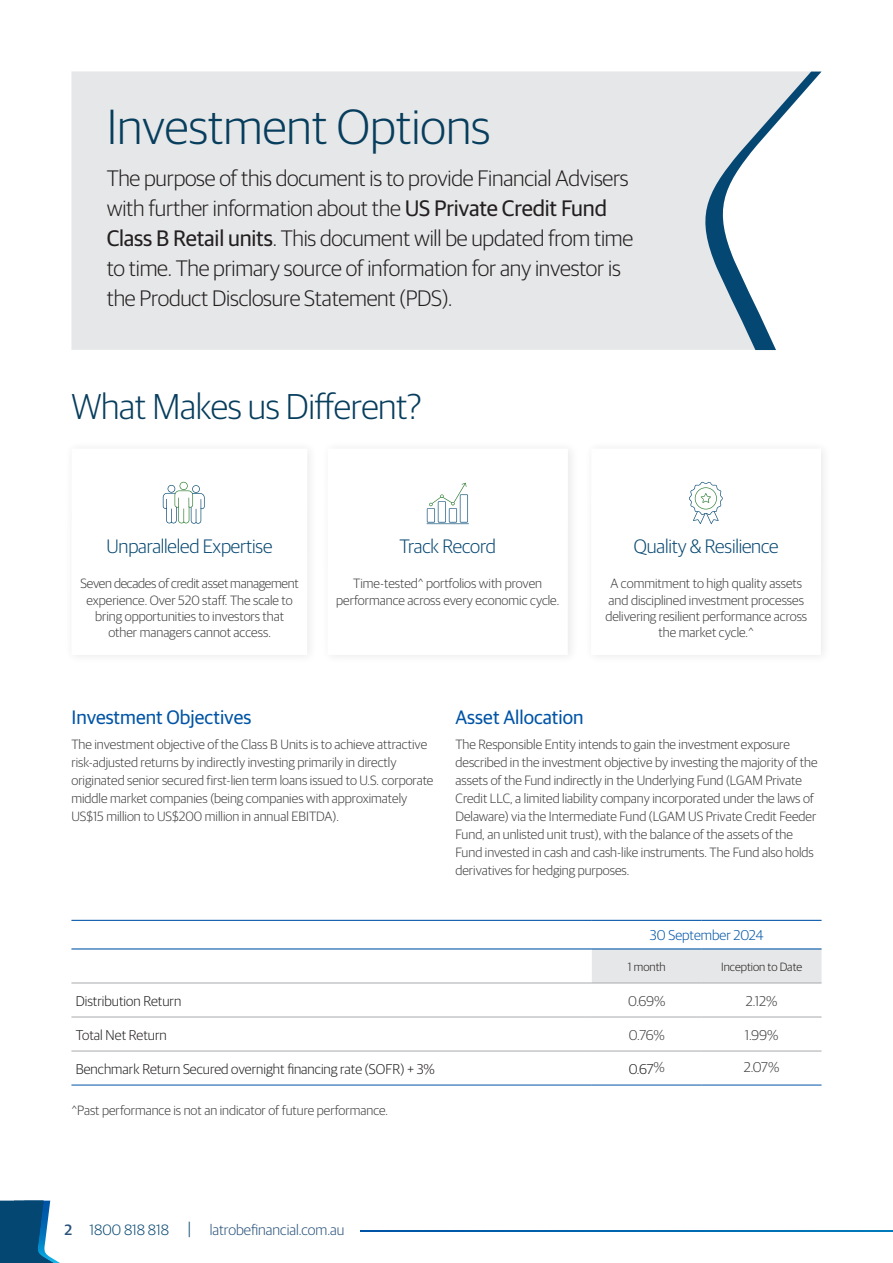
<style>
.page{position:relative;width:893px;height:1263px;background:#fff}
.page>*{position:absolute;margin:0;border:0;box-sizing:border-box;transform-origin:0 0}
.t1{font:300 49.5px "Guardian Sans";color:#073d5d}
.t2{font:300 36px "Guardian Sans";letter-spacing:-.01em;color:#073d5d}
.t3{font:300 22.5px/30px "Guardian Sans";letter-spacing:-.01em;color:#231f20}
.t4{font:300 19.5px "Guardian Sans";letter-spacing:-.01em;color:#074872}
.t5{font:19.5px "Guardian Sans";color:#0054a6}
.t6{font:300 15px "Guardian Sans";color:#2a537b}
.t7{font:300 14.25px "Guardian Sans";color:#231f20}
.t8{font:300 14.25px "Guardian Sans";letter-spacing:-.015em;color:#414042}
.t9{font:300 14.25px "Guardian Sans";color:#0054a6}
.t10{font:300 13.5px/18px "Guardian Sans";color:#414042;text-align:center}
.t11{font:300 12px "Guardian Sans";color:#231f20}
.s1{font-weight:400}
.s2{color:#414042}
.s3{font-weight:500}
.s4{color:#074872}
.s5{font-size:18px;color:#074872}
</style>
<div class="page">
<svg style="left:360px;top:1230px;width:533px;height:1px"></svg>
<svg style="left:0;top:1200px;width:60px;height:63px"></svg>
<div style="left:71px;top:71px;width:750px;height:279px;background:#e6e7e8"></div>
<svg style="left:696px;top:72px;width:125px;height:278px"></svg>
<div style="left:64px;top:440px;width:254px;height:225px;background:#fbfbfb"></div>
<div style="left:71px;top:449px;width:236px;height:206px;background:#fff"></div>
<div style="left:320px;top:440px;width:259px;height:225px;background:#fbfbfb"></div>
<div style="left:327px;top:449px;width:241px;height:206px;background:#fff"></div>
<div style="left:584px;top:440px;width:248px;height:225px;background:#fbfbfb"></div>
<div style="left:591px;top:449px;width:230px;height:206px;background:#fff"></div>
<svg style="left:689px;top:482px;width:34px;height:42px"></svg>
<svg style="left:163px;top:482px;width:42px;height:42px"></svg>
<svg style="left:427px;top:483px;width:42px;height:41px"></svg>
<div style="left:592px;top:949px;width:229px;height:34px;background:#e6e7e8"></div>
<hr style="left:71px;top:1017px;width:521px;height:1px;background:#a7a9ac">
<hr style="left:592px;top:1017px;width:110px;height:1px;background:#a7a9ac">
<hr style="left:702px;top:1017px;width:119px;height:1px;background:#a7a9ac">
<hr style="left:71px;top:1051px;width:521px;height:1px;background:#a7a9ac">
<hr style="left:592px;top:1051px;width:110px;height:1px;background:#a7a9ac">
<hr style="left:702px;top:1051px;width:119px;height:1px;background:#a7a9ac">
<hr style="left:71px;top:920px;width:521px;height:1px;background:#0054a6">
<hr style="left:592px;top:920px;width:110px;height:1px;background:#0054a6">
<hr style="left:702px;top:920px;width:119px;height:1px;background:#0054a6">
<hr style="left:71px;top:948px;width:521px;height:1px;background:#0054a6">
<hr style="left:592px;top:948px;width:110px;height:1px;background:#0054a6">
<hr style="left:702px;top:948px;width:119px;height:1px;background:#0054a6">
<hr style="left:71px;top:1085px;width:521px;height:1px;background:#0054a6">
<hr style="left:592px;top:1085px;width:110px;height:1px;background:#0054a6">
<hr style="left:702px;top:1085px;width:119px;height:1px;background:#0054a6">
<hr style="left:71px;top:983px;width:521px;height:1px;background:#a7a9ac">
<hr style="left:592px;top:983px;width:110px;height:1px;background:#a7a9ac">
<hr style="left:702px;top:983px;width:119px;height:1px;background:#a7a9ac">
<h1 class="t1" style="left:107px;top:92px;width:385px">Investment Options</h1>
<p class="t3" style="left:107px;top:161px;width:528px">The purpose of this document is to provide Financial Advisers with further information about the <span class="s1">US Private Credit Fund Class B Retail units</span>. This document will be updated from time to time. The primary source of information for any investor is the Product Disclosure Statement (PDS).</p>
<h2 class="t2" style="left:71px;top:382px;width:352px">What Makes us Different?</h2>
<h3 class="t4" style="left:106px;top:533px;width:167px">Unparalleled Expertise</h3>
<p class="t10" style="left:81px;top:575px;width:220px;line-height:16.2px">Seven decades of credit asset management experience. Over 520 staff. The scale to bring opportunities to investors that other managers cannot access.</p>
<p class="t10" style="left:336px;top:575px;width:225px;line-height:16.2px">Time-tested^ portfolios with proven performance across every economic cycle.</p>
<h3 class="t4" style="left:399px;top:533px;width:98px">Track Record</h3>
<h3 class="t4" style="left:634px;top:533px;width:146px">Quality &amp; Resilience</h3>
<p class="t10" style="left:605px;top:575px;width:203px;line-height:16.2px">A commitment to high quality assets and disciplined investment processes delivering resilient performance across the market cycle.^</p>
<h3 class="t5" style="left:71px;top:704px;width:181px">Investment Objectives</h3>
<p class="t10" style="left:71px;top:734px;width:363px;text-align:left">The investment objective of the Class B Units is to achieve attractive risk-adjusted returns by indirectly investing primarily in directly originated senior secured first-lien term loans issued to U.S. corporate middle market companies (being companies with approximately US$15 million to US$200 million in annual EBITDA).</p>
<h3 class="t5" style="left:455px;top:704px;width:130px">Asset Allocation</h3>
<p class="t10" style="left:455px;top:734px;width:363px;text-align:left">The Responsible Entity intends to gain the investment exposure described in the investment objective by investing the majority of the assets of the Fund indirectly in the Underlying Fund (LGAM Private Credit LLC, a limited liability company incorporated under the laws of Delaware) via the Intermediate Fund (LGAM US Private Credit Feeder Fund, an unlisted unit trust), with the balance of the assets of the Fund invested in cash and cash-like instruments. The Fund also holds derivatives for hedging purposes.</p>
<p class="t9" style="left:650px;top:925px;width:115px">30 September 2024</p>
<p class="t11" style="left:628px;top:958px;width:39px">1 month</p>
<p class="t11" style="left:721px;top:958px;width:83px">Inception to Date</p>
<p class="t7" style="left:76px;top:991px;width:107px">Distribution Return</p>
<p class="t8" style="left:628px;top:991px;width:39px">0.69%</p>
<p class="t8" style="left:746px;top:991px;width:33px">2.12%</p>
<p class="t7" style="left:76px;top:1025px;width:93px">Total Net Return</p>
<p class="t8" style="left:629px;top:1025px;width:38px">0.76%</p>
<p class="t8" style="left:745px;top:1025px;width:35px">1.99%</p>
<p class="t7" style="left:76px;top:1059px;width:361px">Benchmark Return Secured overnight financing rate (SOFR) + 3%</p>
<p class="t7" style="left:629px;top:1059px;width:38px">0.67<span class="s2">%</span></p>
<p class="t8" style="left:744px;top:1057px;width:37px">2.07%</p>
<p class="t10" style="left:71px;top:1100px;width:318px">^Past performance is not an indicator of future performance.</p>
<p class="t6" style="left:65px;top:1219px;width:281px"><span class="s3">2</span> <span class="s4">1800 818 818</span> <span class="s5">|</span> latrobefinancial.com.au</p>
</div>
